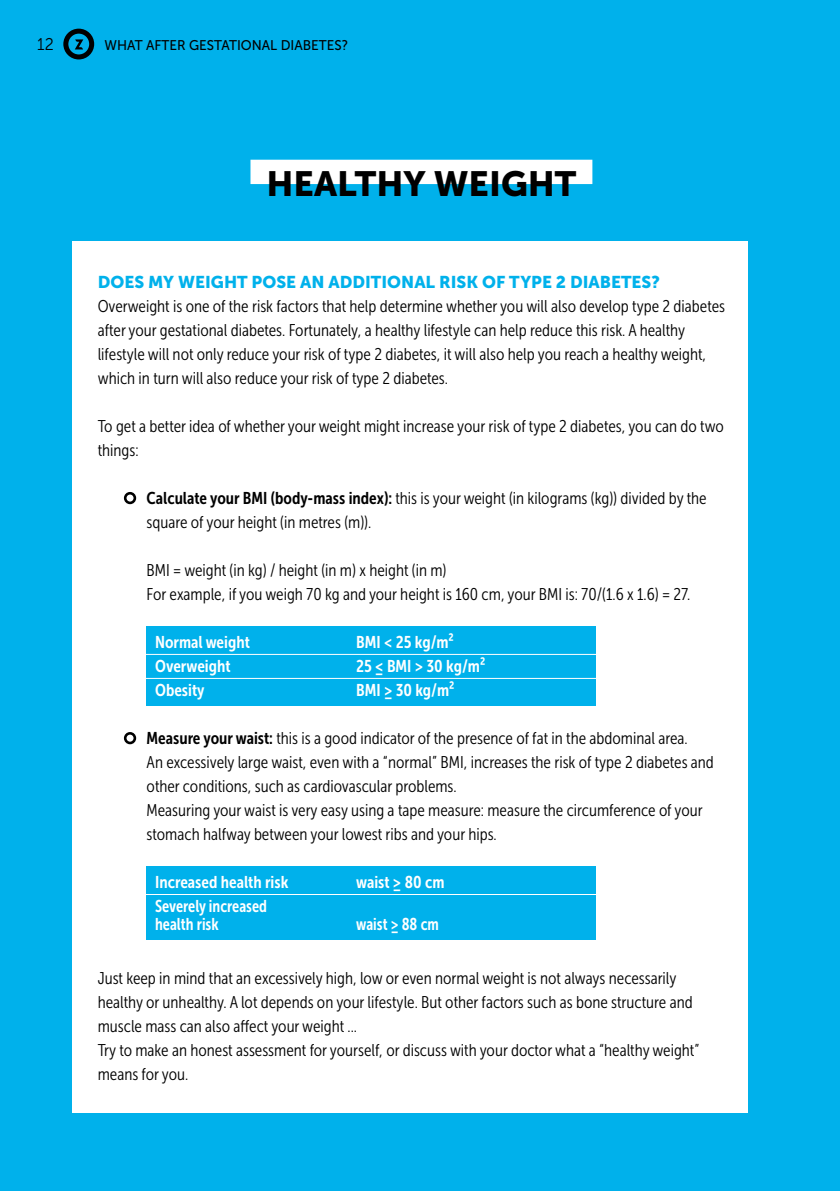
<style>
.page{position:relative;width:840px;height:1191px;background:#fff}
.page>*{position:absolute;margin:0;border:0;box-sizing:border-box;transform-origin:0 0}
.t1{font:34.8px "Museo Sans 900";color:#000}
.t2{font:17px/24px "Museo Sans Cond 300";color:#000}
.t3{font:17px "Museo Sans Cond 700";color:#fff}
.t4{font:17px "Museo Sans 900";color:#00b1eb}
.t5{font:17px/18px "Museo Sans Cond 700";color:#fff;scale:.94 1}
.t6{font:17px "Museo Sans 300";color:#000;scale:.95 1}
.t7{font:14px "Museo Sans 500";color:#000;scale:.95 1}
.s1{font-family:"Museo Sans Cond 700"}
</style>
<div class="page">
<div style="left:0;top:0;width:839px;height:1191px;background:#00b1eb"></div>
<div style="left:72px;top:241px;width:675px;height:872px;background:#fff"></div>
<div style="left:146px;top:626px;width:449px;height:79px;background:#00b1eb"></div>
<div style="left:146px;top:866px;width:449px;height:74px;background:#00b1eb"></div>
<hr style="left:124px;top:654px;width:591px;height:1px;background:#fff">
<hr style="left:124px;top:678px;width:591px;height:1px;background:#fff">
<hr style="left:124px;top:894px;width:591px;height:1px;background:#fff">
<div style="left:124px;top:492px;width:12px;height:12px;border:3px solid #000;border-radius:50%"></div>
<div style="left:124px;top:732px;width:12px;height:12px;border:3px solid #000;border-radius:50%"></div>
<div style="left:250px;top:160px;width:342px;height:24px;background:#fff"></div>
<svg style="left:64px;top:28px;width:31px;height:32px"></svg>
<div style="left:63px;top:29px;width:31px;height:30px;border:5px solid #000;border-radius:50%"></div>
<p class="t6" style="left:37px;top:35px;width:19px">12</p>
<p class="t7" style="left:104px;top:37px;width:258px">WHAT AFTER GESTATIONAL DIABETES?</p>
<h1 class="t1" style="left:266px;top:164px;width:311px">HEALTHY WEIGHT</h1>
<p class="t4" style="left:98px;top:272px;width:563px">DOES MY WEIGHT POSE AN ADDITIONAL RISK OF TYPE 2 DIABETES?</p>
<p class="t2" style="left:98px;top:294px;width:628px">Overweight is one of the risk factors that help determine whether you will also develop type 2 diabetes after your gestational diabetes. Fortunately, a healthy lifestyle can help reduce this risk. A healthy lifestyle will not only reduce your risk of type 2 diabetes, it will also help you reach a healthy weight, which in turn will also reduce your risk of type 2 diabetes.</p>
<p class="t2" style="left:98px;top:414px;width:627px">To get a better idea of whether your weight might increase your risk of type 2 diabetes, you can do two things:</p>
<p class="t2" style="left:146px;top:486px;width:561px"><span class="s1">Calculate your BMI (body-mass index):</span> this is your weight (in kilograms (kg)) divided by the square of your height (in metres (m)).</p>
<p class="t2" style="left:146px;top:558px;width:545px">BMI = weight (in kg) / height (in m) x height (in m)<br>For example, if you weigh 70 kg and your height is 160 cm, your BMI is: 70/(1.6 x 1.6) = 27.</p>
<p class="t3" style="left:155px;top:633px;width:96px">Normal weight</p>
<p class="t3" style="left:356px;top:633px;width:99px">BMI &lt; 25 kg/m²</p>
<p class="t3" style="left:155px;top:657px;width:77px">Overweight</p>
<p class="t3" style="left:356px;top:657px;width:130px">25 ≤ BMI &gt; 30 kg/m²</p>
<p class="t3" style="left:155px;top:681px;width:51px">Obesity</p>
<p class="t3" style="left:356px;top:681px;width:100px">BMI ≥ 30 kg/m²</p>
<p class="t2" style="left:146px;top:726px;width:568px"><span class="s1">Measure your waist:</span> this is a good indicator of the presence of fat in the abdominal area.<br>An excessively large waist, even with a “normal” BMI, increases the risk of type 2 diabetes and other conditions, such as cardiovascular problems.<br>Measuring your waist is very easy using a tape measure: measure the circumference of your stomach halfway between your lowest ribs and your hips.</p>
<p class="t3" style="left:155px;top:873px;width:135px">Increased health risk</p>
<p class="t3" style="left:356px;top:873px;width:90px">waist ≥ 80 cm</p>
<p class="t5" style="left:155px;top:897px;width:120px">Severely increased health risk</p>
<p class="t5" style="left:356px;top:915px;width:89px">waist ≥ 88 cm</p>
<p class="t2" style="left:98px;top:966px;width:602px">Just keep in mind that an excessively high, low or even normal weight is not always necessarily healthy or unhealthy. A lot depends on your lifestyle. But other factors such as bone structure and muscle mass can also affect your weight ...<br>Try to make an honest assessment for yourself, or discuss with your doctor what a “healthy weight” means for you.</p>
</div>
